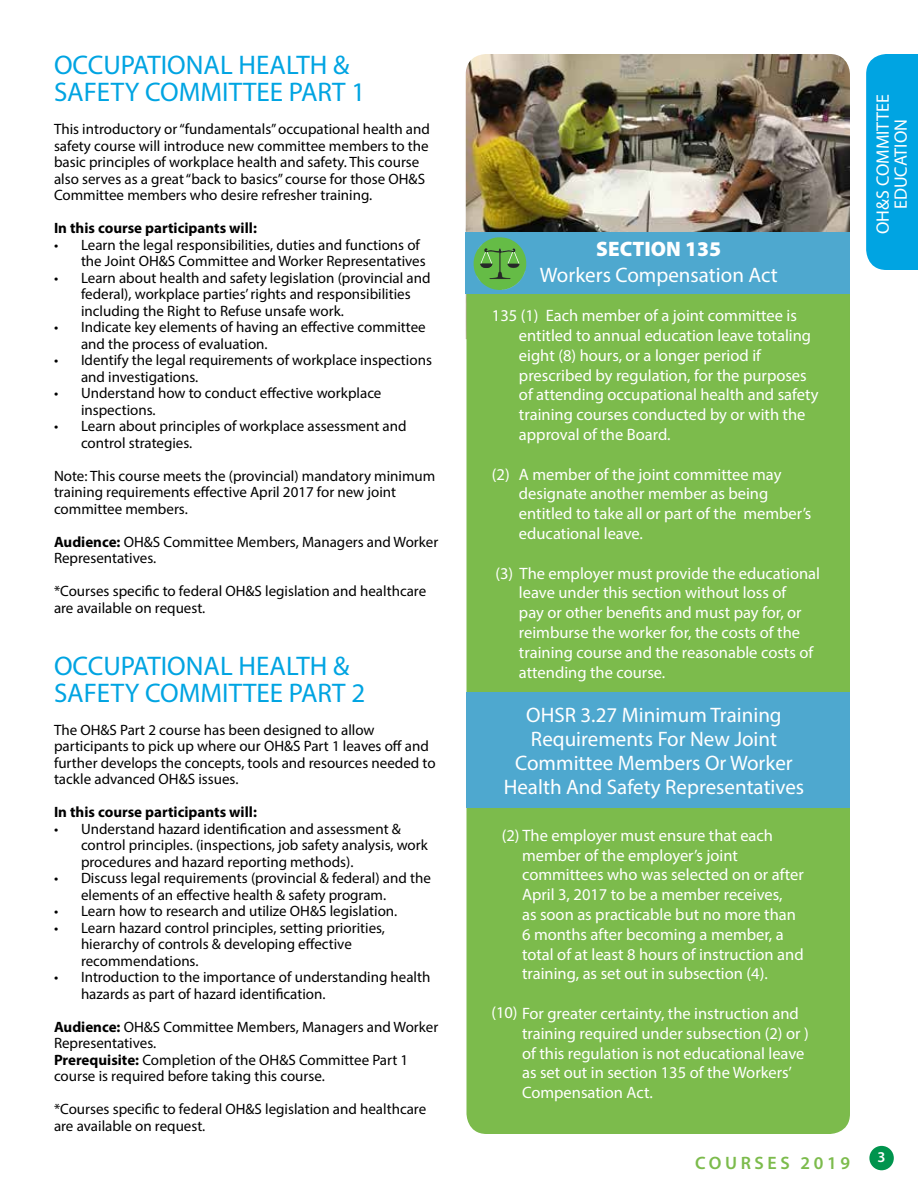
<style>
.page{position:relative;width:918px;height:1188px;background:#fff}
.page>*{position:absolute;margin:0;border:0;box-sizing:border-box;transform-origin:0 0}
.t1{font:27px/27px "Myriad Pro";color:#00a4e2}
.t2{font:21px/24px "Myriad Pro";color:#fff;text-align:center}
.t3{font:900 21px "Myriad Pro";color:#fff}
.t4{font:18px/18px "Myriad Pro";color:#fff;text-align:center}
.t5{font:600 18px "Myriad Pro";letter-spacing:.2em;color:#7cbb4c}
.t6{font:16.5px/19.8px "Myriad Pro";color:#fff}
.t7{font:15px/16.5px "Myriad Pro";color:#000}
.t8{font:700 15px "Myriad Pro";color:#000}
.t9{font:600 15px "Myriad Pro";color:#fff}
.s1{font-weight:700}
</style>
<div class="page">
<div style="left:869px;top:1146px;width:25px;height:24px;background:#00944d;border-radius:50%"></div>
<img style="left:466px;top:54px;width:384px;height:178px">
<div style="left:466px;top:294px;width:384px;height:840px;background:#7cbb4c"></div>
<div style="left:466px;top:232px;width:384px;height:62px;background:#4ea8cf"></div>
<div style="left:866px;top:54px;width:52px;height:216px;background:#00a4e2"></div>
<div style="left:466px;top:692px;width:384px;height:116px;background:#4ea8cf"></div>
<svg style="left:474px;top:237px;width:52px;height:53px"></svg>
<h1 class="t1" style="left:54px;top:51px;width:313px">OCCUPATIONAL HEALTH &amp;<br>SAFETY COMMITTEE PART 1</h1>
<p class="t7" style="left:54px;top:121px;width:377px">This introductory or “fundamentals” occupational health and safety course will introduce new committee members to the basic principles of workplace health and safety. This course also serves as a great “back to basics” course for those OH&amp;S Committee members who desire refresher training.</p>
<p class="t8" style="left:54px;top:218px;width:204px">In this course participants will:</p>
<p class="t7" style="left:81px;top:236px;width:346px;text-indent:-27px">• Learn the legal responsibilities, duties and functions of the Joint OH&amp;S Committee and Worker Representatives</p>
<p class="t7" style="left:81px;top:269px;width:351px;text-indent:-27px">• Learn about health and safety legislation (provincial and federal), workplace parties’ rights and responsibilities including the Right to Refuse unsafe work.</p>
<p class="t7" style="left:81px;top:319px;width:346px;text-indent:-27px">• Indicate key elements of having an effective committee and the process of evaluation.</p>
<p class="t7" style="left:81px;top:352px;width:352px;text-indent:-27px">• Identify the legal requirements of workplace inspections and investigations.</p>
<p class="t7" style="left:81px;top:385px;width:302px;text-indent:-27px">• Understand how to conduct effective workplace inspections.</p>
<p class="t7" style="left:81px;top:418px;width:327px;text-indent:-27px">• Learn about principles of workplace assessment and control strategies.</p>
<p class="t7" style="left:54px;top:467px;width:383px">Note: This course meets the (provincial) mandatory minimum training requirements effective April 2017 for new joint committee members.</p>
<p class="t7" style="left:54px;top:533px;width:386px"><span class="s1">Audience:</span> OH&amp;S Committee Members, Managers and Worker<br>Representatives.</p>
<p class="t7" style="left:54px;top:583px;width:374px">*Courses specific to federal OH&amp;S legislation and healthcare are available on request.</p>
<h2 class="t3" style="left:596px;top:237px;width:126px">SECTION 135</h2>
<h2 class="t2" style="left:540px;top:262px;width:239px">Workers Compensation Act</h2>
<p class="t6" style="left:519px;top:305px;width:301px;text-indent:-27px">135 (1) Each member of a joint committee is entitled to annual education leave totaling eight (8) hours, or a longer period if prescribed by regulation, for the purposes of attending occupational health and safety training courses conducted by or with the approval of the Board.</p>
<p class="t6" style="left:519px;top:464px;width:294px;text-indent:-27px">(2) A member of the joint committee may designate another member as being entitled to take all or part of the member’s educational leave.</p>
<p class="t6" style="left:519px;top:563px;width:303px;text-indent:-23px">(3) The employer must provide the educational leave under this section without loss of<br>pay or other benefits and must pay for, or reimburse the worker for, the costs of the training course and the reasonable costs of</p>
<h1 class="t1" style="left:54px;top:652px;width:297px">OCCUPATIONAL HEALTH &amp;</h1>
<p class="t6" style="left:519px;top:662px;width:148px">attending the course.</p>
<h1 class="t1" style="left:54px;top:679px;width:313px">SAFETY COMMITTEE PART 2</h1>
<p class="t7" style="left:54px;top:721px;width:383px">The OH&amp;S Part 2 course has been designed to allow participants to pick up where our OH&amp;S Part 1 leaves off and further develops the concepts, tools and resources needed to tackle advanced OH&amp;S issues.</p>
<p class="t8" style="left:54px;top:803px;width:204px">In this course participants will:</p>
<p class="t7" style="left:81px;top:820px;width:348px;text-indent:-27px">• Understand hazard identification and assessment &amp; control principles. (inspections, job safety analysis, work procedures and hazard reporting methods).</p>
<p class="t7" style="left:81px;top:870px;width:351px;text-indent:-27px">• Discuss legal requirements (provincial &amp; federal) and the elements of an effective health &amp; safety program.</p>
<p class="t7" style="left:54px;top:903px;width:345px">• Learn how to research and utilize OH&amp;S legislation.</p>
<p class="t7" style="left:81px;top:919px;width:306px;text-indent:-27px">• Learn hazard control principles, setting priorities, hierarchy of controls &amp; developing effective recommendations.</p>
<p class="t7" style="left:81px;top:969px;width:351px;text-indent:-27px">• Introduction to the importance of understanding health hazards as part of hazard identification.</p>
<p class="t7" style="left:54px;top:1018px;width:386px"><span class="s1">Audience:</span> OH&amp;S Committee Members, Managers and Worker Representatives.<br><span class="s1">Prerequisite:</span> Completion of the OH&amp;S Committee Part 1 course is required before taking this course.</p>
<p class="t7" style="left:54px;top:1101px;width:374px">*Courses specific to federal OH&amp;S legislation and healthcare are available on request.</p>
<h2 class="t2" style="left:504px;top:703px;width:302px">OHSR 3.27 Minimum Training<br>Requirements For New Joint<br>Committee Members Or Worker<br>Health And Safety Representatives</h2>
<p class="t6" style="left:522px;top:825px;width:283px;text-indent:-20px">(2) The employer must ensure that each member of the employer’s joint committees who was selected on or after April 3, 2017 to be a member receives,<br>as soon as practicable but no more than 6 months after becoming a member, a total of at least 8 hours of instruction and training, as set out in subsection (4).</p>
<p class="t6" style="left:522px;top:1003px;width:288px;text-indent:-31px">(10) For greater certainty, the instruction and training required under subsection (2) or ) of this regulation is not educational leave as set out in section 135 of the Workers’ Compensation Act.</p>
<p class="t5" style="left:695px;top:1152px;width:156px">COURSES 2019</p>
<p class="t4" style="left:873px;top:234px;width:141px;rotate:-90deg">OH&amp;S COMMITTEE<br>EDUCATION</p>
<p class="t9" style="left:878px;top:1147px;width:10px">3</p>
</div>
